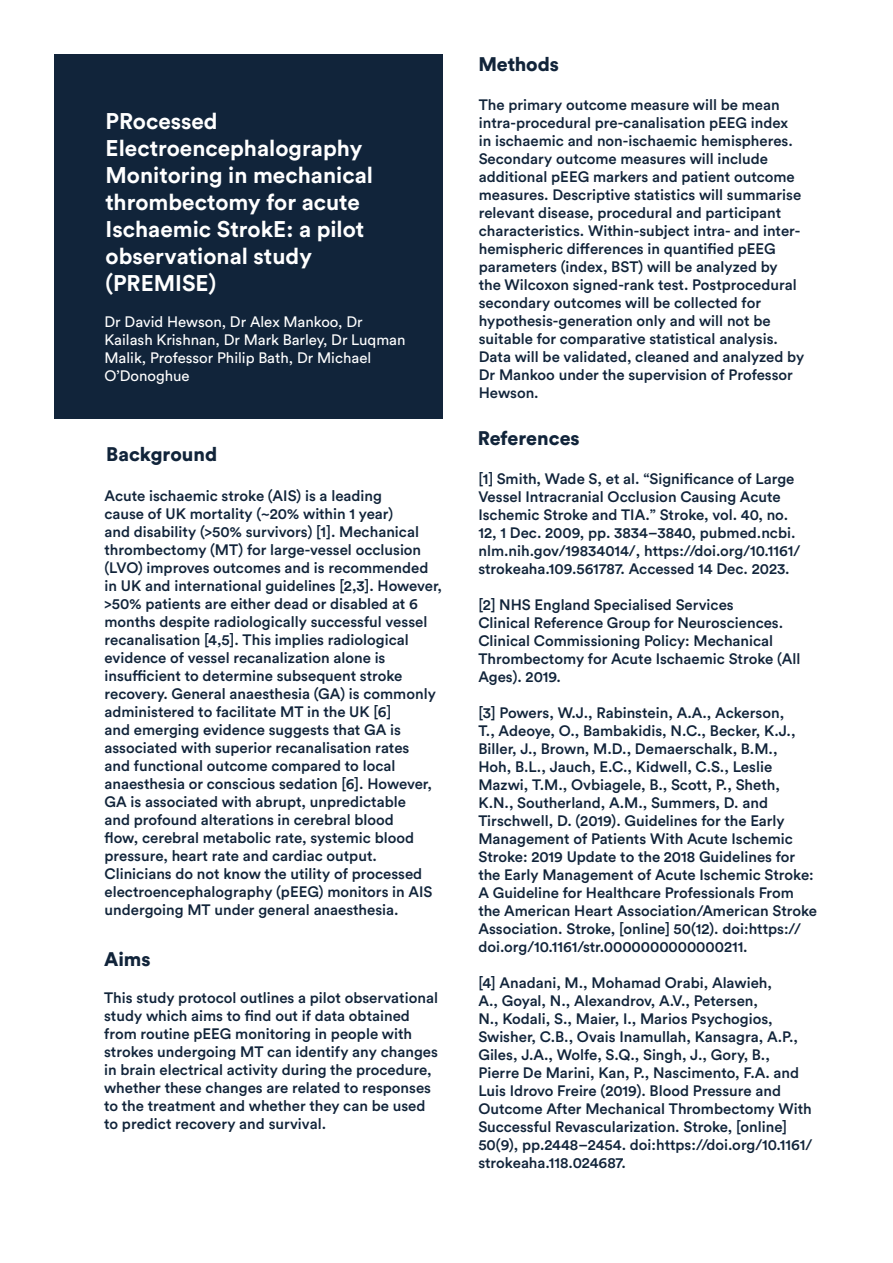
<style>
.page{position:relative;width:893px;height:1263px;background:#fff}
.page>*{position:absolute;margin:0;border:0;box-sizing:border-box;transform-origin:0 0}
.t1{font:700 22.5px/27px "Circular Pro";color:#fff}
.t2{font:900 19.5px "Circular Pro";color:#11243a}
.t3{font:500 15px/18px "Circular Pro";color:#11243a}
.t4{font:15px/18px "Circular Pro";color:#fff}
</style>
<div class="page">
<div style="left:54px;top:54px;width:389px;height:364px;background:#11243a"></div>
<h1 class="t1" style="left:106px;top:106px;width:269px">PRocessed<br>Electroencephalography<br>Monitoring in mechanical thrombectomy for acute<br>Ischaemic StrokE: a pilot observational study (PREMISE)</h1>
<p class="t4" style="left:104px;top:312px;width:302px">Dr David Hewson, Dr Alex Mankoo, Dr<br>Kailash Krishnan, Dr Mark Barley, Dr Luqman<br>Malik, Professor Philip Bath, Dr Michael<br>O’Donoghue</p>
<h2 class="t2" style="left:106px;top:440px;width:113px">Background</h2>
<p class="t3" style="left:104px;top:486px;width:339px">Acute ischaemic stroke (AIS) is a leading<br>cause of UK mortality (~20% within 1 year)<br>and disability (&gt;50% survivors) [1]. Mechanical thrombectomy (MT) for large-vessel occlusion (LVO) improves outcomes and is recommended in UK and international guidelines [2,3]. However, &gt;50% patients are either dead or disabled at 6 months despite radiologically successful vessel recanalisation [4,5]. This implies radiological evidence of vessel recanalization alone is insufficient to determine subsequent stroke recovery. General anaesthesia (GA) is commonly administered to facilitate MT in the UK [6]<br>and emerging evidence suggests that GA is associated with superior recanalisation rates<br>and functional outcome compared to local anaesthesia or conscious sedation [6]. However, GA is associated with abrupt, unpredictable<br>and profound alterations in cerebral blood<br>flow, cerebral metabolic rate, systemic blood pressure, heart rate and cardiac output.<br>Clinicians do not know the utility of processed electroencephalography (pEEG) monitors in AIS undergoing MT under general anaesthesia.</p>
<h2 class="t2" style="left:104px;top:945px;width:48px">Aims</h2>
<p class="t3" style="left:104px;top:988px;width:335px">This study protocol outlines a pilot observational study which aims to find out if data obtained from routine pEEG monitoring in people with strokes undergoing MT can identify any changes in brain electrical activity during the procedure, whether these changes are related to responses to the treatment and whether they can be used to predict recovery and survival.</p>
<h2 class="t2" style="left:478px;top:50px;width:82px">Methods</h2>
<p class="t3" style="left:479px;top:95px;width:327px">The primary outcome measure will be mean intra-procedural pre-canalisation pEEG index in ischaemic and non-ischaemic hemispheres.<br>Secondary outcome measures will include additional pEEG markers and patient outcome measures. Descriptive statistics will summarise relevant disease, procedural and participant characteristics. Within-subject intra- and inter&shy;hemispheric differences in quantified pEEG parameters (index, BST) will be analyzed by<br>the Wilcoxon signed-rank test. Postprocedural secondary outcomes will be collected for hypothesis-generation only and will not be suitable for comparative statistical analysis.<br>Data will be validated, cleaned and analyzed by Dr Mankoo under the supervision of Professor Hewson.</p>
<h2 class="t2" style="left:478px;top:424px;width:103px">References</h2>
<p class="t3" style="left:478px;top:469px;width:323px">[1] Smith, Wade S, et al. “Significance of Large Vessel Intracranial Occlusion Causing Acute Ischemic Stroke and TIA.” Stroke, vol. 40, no.<br>12, 1 Dec. 2009, pp. 3834–3840, pubmed.ncbi. nlm.nih.gov/19834014/, https://doi.org/10.1161/ strokeaha.109.561787. Accessed 14 Dec. 2023.</p>
<p class="t3" style="left:478px;top:595px;width:323px">[2] NHS England Specialised Services<br>Clinical Reference Group for Neurosciences.<br>Clinical Commissioning Policy: Mechanical Thrombectomy for Acute Ischaemic Stroke (All Ages). 2019.</p>
<p class="t3" style="left:478px;top:703px;width:340px">[3] Powers, W.J., Rabinstein, A.A., Ackerson,<br>T., Adeoye, O., Bambakidis, N.C., Becker, K.J., Biller, J., Brown, M.D., Demaerschalk, B.M.,<br>Hoh, B.L., Jauch, E.C., Kidwell, C.S., Leslie‐ Mazwi, T.M., Ovbiagele, B., Scott, P., Sheth, K.N., Southerland, A.M., Summers, D. and Tirschwell, D. (2019). Guidelines for the Early Management of Patients With Acute Ischemic Stroke: 2019 Update to the 2018 Guidelines for the Early Management of Acute Ischemic Stroke:<br>A Guideline for Healthcare Professionals From the American Heart Association/American Stroke Association. Stroke, [online] 50(12). doi:https:// doi.org/10.1161/str.0000000000000211.</p>
<p class="t3" style="left:478px;top:973px;width:335px">[4] Anadani, M., Mohamad Orabi, Alawieh,<br>A., Goyal, N., Alexandrov, A.V., Petersen,<br>N., Kodali, S., Maier, I., Marios Psychogios, Swisher, C.B., Ovais Inamullah, Kansagra, A.P., Giles, J.A., Wolfe, S.Q., Singh, J., Gory, B., Pierre De Marini, Kan, P., Nascimento, F.A. and Luis Idrovo Freire (2019). Blood Pressure and Outcome After Mechanical Thrombectomy With Successful Revascularization. Stroke, [online] 50(9), pp.2448–2454. doi:https://doi.org/10.1161/ strokeaha.118.024687.</p>
</div>
